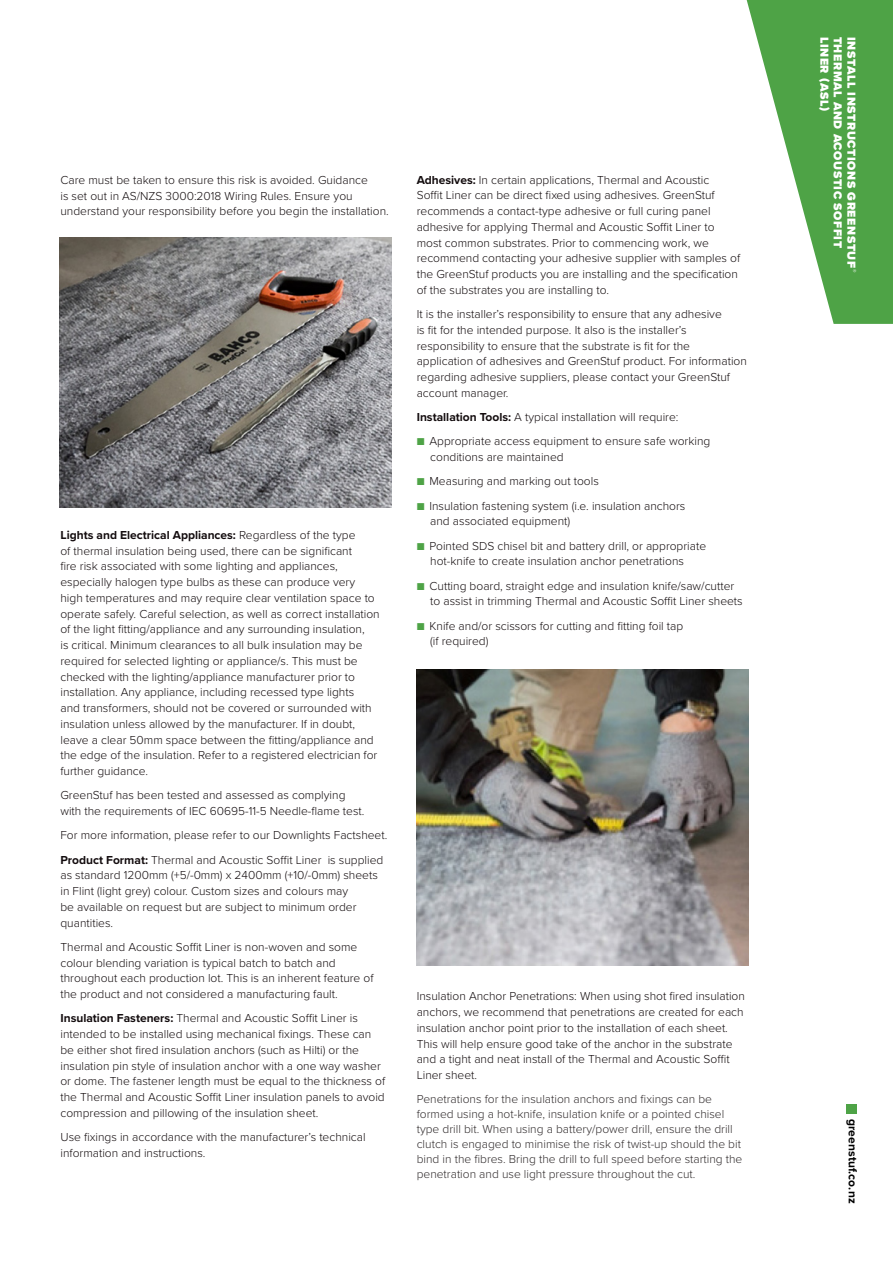
<style>
.page{position:relative;width:893px;height:1263px;background:#fff}
.page>*{position:absolute;margin:0;border:0;box-sizing:border-box;transform-origin:0 0}
.t1{font:300 12px/15.8px "Proxima Nova";color:#130c0e}
.t2{font:300 12px/15px "Proxima Nova";color:#312c2d}
.t3{font:900 12px "Proxima Nova";letter-spacing:.05em;color:#fff}
.t4{font:700 12px "Proxima Nova";letter-spacing:.01em;color:#000}
.s1{font-weight:700}
.s2{color:#4ea346}
</style>
<div class="page">
<svg style="left:746px;top:0;width:147px;height:324px;fill:#4ea346"></svg>
<div style="left:847px;top:1104px;width:10px;height:9px;background:#4ea346"></div>
<img style="left:60px;top:237px;width:332px;height:270px">
<img style="left:417px;top:669px;width:331px;height:297px">
<p class="t1" style="left:60px;top:171px;width:330px">Care must be taken to ensure this risk is avoided. Guidance<br>is set out in AS/NZS 3000:2018 Wiring Rules. Ensure you understand your responsibility before you begin the installation.</p>
<p class="t1" style="left:60px;top:526px;width:321px"><span class="s1">Lights and Electrical Appliances:</span> Regardless of the type<br>of thermal insulation being used, there can be significant<br>fire risk associated with some lighting and appliances, especially halogen type bulbs as these can produce very high temperatures and may require clear ventilation space to operate safely. Careful selection, as well as correct installation of the light fitting/appliance and any surrounding insulation,<br>is critical. Minimum clearances to all bulk insulation may be required for selected lighting or appliance/s. This must be checked with the lighting/appliance manufacturer prior to installation. Any appliance, including recessed type lights<br>and transformers, should not be covered or surrounded with insulation unless allowed by the manufacturer. If in doubt, leave a clear 50mm space between the fitting/appliance and the edge of the insulation. Refer to a registered electrician for further guidance.</p>
<p class="t1" style="left:60px;top:787px;width:306px">GreenStuf has been tested and assessed as complying with the requirements of IEC 60695-11-5 Needle-flame test.</p>
<p class="t1" style="left:60px;top:822px;width:328px;line-height:24.3px">For more information, please refer to our Downlights Factsheet.<br><span class="s1">Product Format:</span> Thermal and Acoustic Soffit Liner is supplied</p>
<p class="t1" style="left:60px;top:867px;width:319px">as standard 1200mm (+5/-0mm) x 2400mm (+10/-0mm) sheets in Flint (light grey) colour. Custom sizes and colours may<br>be available on request but are subject to minimum order quantities.</p>
<p class="t1" style="left:60px;top:938px;width:315px">Thermal and Acoustic Soffit Liner is non-woven and some colour blending variation is typical batch to batch and throughout each production lot. This is an inherent feature of the product and not considered a manufacturing fault.</p>
<p class="t1" style="left:60px;top:1010px;width:326px"><span class="s1">Insulation Fasteners:</span> Thermal and Acoustic Soffit Liner is intended to be installed using mechanical fixings. These can be either shot fired insulation anchors (such as Hilti) or the insulation pin style of insulation anchor with a one way washer or dome. The fastener length must be equal to the thickness of the Thermal and Acoustic Soffit Liner insulation panels to avoid compression and pillowing of the insulation sheet.</p>
<p class="t1" style="left:60px;top:1128px;width:307px">Use fixings in accordance with the manufacturer’s technical information and instructions.</p>
<p class="t1" style="left:417px;top:171px;width:325px"><span class="s1">Adhesives:</span> In certain applications, Thermal and Acoustic<br>Soffit Liner can be direct fixed using adhesives. GreenStuf recommends a contact-type adhesive or full curing panel adhesive for applying Thermal and Acoustic Soffit Liner to most common substrates. Prior to commencing work, we recommend contacting your adhesive supplier with samples of the GreenStuf products you are installing and the specification of the substrates you are installing to.</p>
<p class="t1" style="left:417px;top:306px;width:332px">It is the installer’s responsibility to ensure that any adhesive<br>is fit for the intended purpose. It also is the installer’s responsibility to ensure that the substrate is fit for the application of adhesives and GreenStuf product. For information regarding adhesive suppliers, please contact your GreenStuf account manager.</p>
<p class="t1" style="left:417px;top:409px;width:263px"><span class="s1">Installation Tools:</span> A typical installation will require:</p>
<p class="t1" style="left:430px;top:433px;width:282px;text-indent:-14px"><span class="s2">■</span> Appropriate access equipment to ensure safe working conditions are maintained</p>
<p class="t1" style="left:417px;top:473px;width:184px"><span class="s2">■</span> Measuring and marking out tools</p>
<p class="t1" style="left:430px;top:497px;width:257px;text-indent:-14px"><span class="s2">■</span> Insulation fastening system (i.e. insulation anchors and associated equipment)</p>
<p class="t1" style="left:430px;top:537px;width:277px;text-indent:-14px"><span class="s2">■</span> Pointed SDS chisel bit and battery drill, or appropriate hot-knife to create insulation anchor penetrations</p>
<p class="t1" style="left:430px;top:577px;width:314px;text-indent:-14px"><span class="s2">■</span> Cutting board, straight edge and insulation knife/saw/cutter to assist in trimming Thermal and Acoustic Soffit Liner sheets</p>
<p class="t1" style="left:430px;top:617px;width:255px;text-indent:-14px"><span class="s2">■</span> Knife and/or scissors for cutting and fitting foil tap (if required)</p>
<p class="t1" style="left:417px;top:988px;width:330px">Insulation Anchor Penetrations: When using shot fired insulation anchors, we recommend that penetrations are created for each insulation anchor point prior to the installation of each sheet.<br>This will help ensure good take of the anchor in the substrate and a tight and neat install of the Thermal and Acoustic Soffit Liner sheet.</p>
<p class="t2" style="left:417px;top:1090px;width:327px">Penetrations for the insulation anchors and fixings can be formed using a hot-knife, insulation knife or a pointed chisel type drill bit. When using a battery/power drill, ensure the drill clutch is engaged to minimise the risk of twist-up should the bit bind in the fibres. Bring the drill to full speed before starting the penetration and use light pressure throughout the cut.</p>
<p class="t3" style="left:833px;top:37px;width:76px;rotate:90deg">LINER (ASL)</p>
<p class="t3" style="left:847px;top:37px;width:213px;rotate:90deg">THERMAL AND ACOUSTIC SOFFIT</p>
<p class="t3" style="left:860px;top:37px;width:237px;rotate:90deg">INSTALL INSTRUCTIONS GREENSTUF<sup>®</sup></p>
<p class="t4" style="left:862px;top:1118px;width:86px;rotate:90deg">greenstuf.co.nz</p>
</div>
